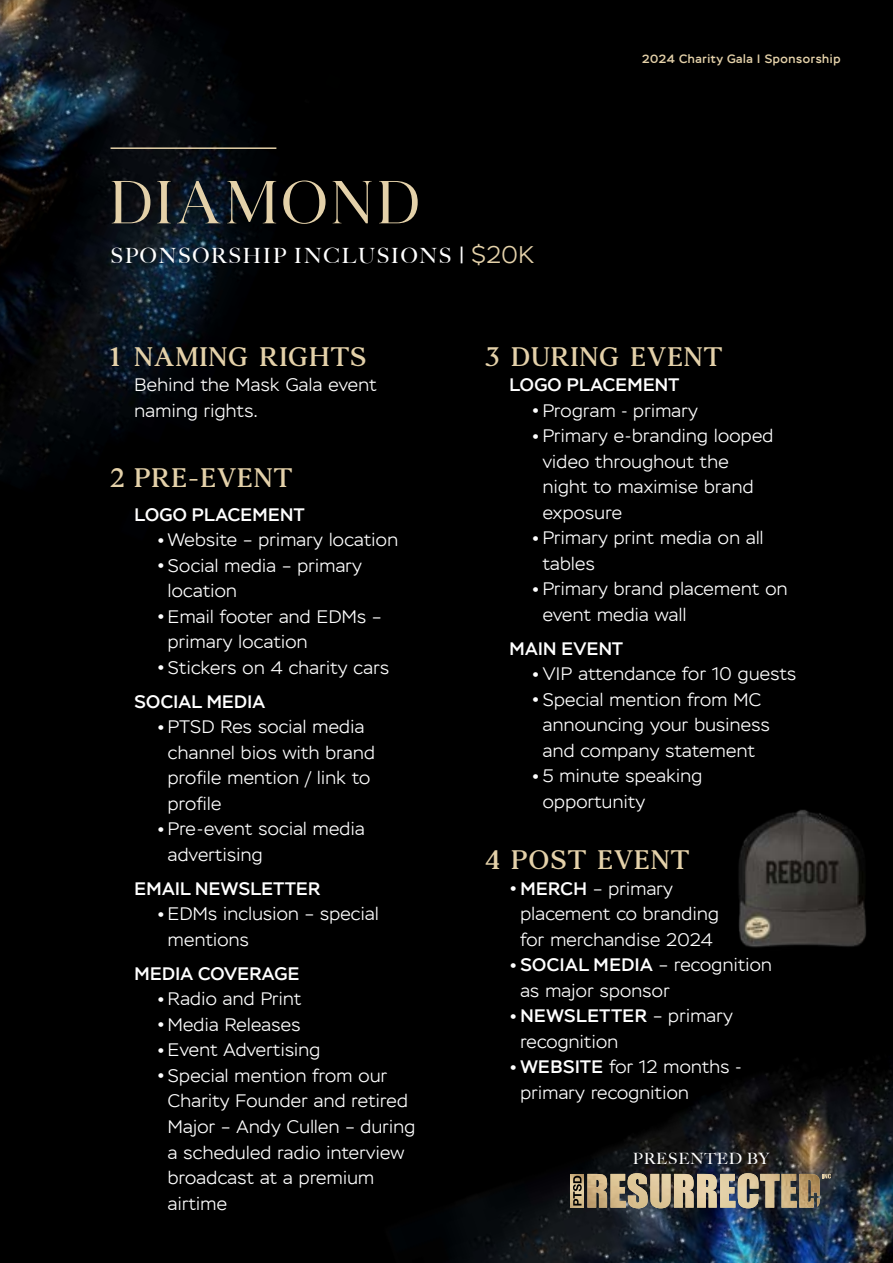
<style>
.page{position:relative;width:893px;height:1263px;background:#000}
.page>*{position:absolute;margin:0;border:0;box-sizing:border-box;transform-origin:0 0}
.t1{font:300 68.4px "Agatho";letter-spacing:.07em;color:#e4d1a9}
.t2{font:700 30px "Agatho";letter-spacing:.05em;color:#e4d1a9}
.t3{font:500 21px "Big Caslon";letter-spacing:.07em;color:#fff}
.t4{font:300 18px/25.5px "Stem";letter-spacing:.02em;color:#fff}
.t5{font:500 18px "Stem";letter-spacing:.02em;color:#fff}
.t6{font:500 15.6px "Big Caslon";letter-spacing:.05em;color:#fff}
.t7{font:500 12px "Stem";letter-spacing:.05em;color:#e4d1a9}
.s1{font-family:"Stem";font-weight:300;font-size:24px;color:#e4d1a9}
.s2{font-size:37.5px}
.s3{font-weight:500}
</style>
<div class="page">
<img style="left:0;top:0;width:277px;height:475px">
<img style="left:457px;top:1058px;width:436px;height:205px">
<img style="left:571px;top:1174px;width:2px;height:33px">
<svg style="left:573px;top:1173px;width:258px;height:35px;background:#9c8d72"></svg>
<hr style="left:111px;top:147px;width:165px;height:2px;background:#e4d1a9">
<img style="left:739px;top:810px;width:127px;height:138px">
<h1 class="t1" style="left:111px;top:176px;width:310px">DIAMOND</h1>
<p class="t3" style="left:111px;top:238px;width:425px">SPONSORSHIP INCLUSIONS | <span class="s1">$20K</span></p>
<p class="t7" style="left:642px;top:52px;width:200px">2024 Charity Gala | Sponsorship</p>
<h2 class="t2" style="left:111px;top:345px;width:257px">1 NAMING RIGHTS</h2>
<p class="t4" style="left:135px;top:373px;width:243px">Behind the Mask Gala event naming rights.</p>
<h2 class="t2" style="left:111px;top:466px;width:183px">2 PRE-EVENT</h2>
<p class="t5" style="left:135px;top:504px;width:171px">LOGO PLACEMENT</p>
<p class="t4" style="left:157px;top:528px;width:242px"><span class="s2">•</span>Website – primary location</p>
<p class="t4" style="left:168px;top:553px;width:196px;text-indent:-11px"><span class="s2">•</span>Social media – primary location</p>
<p class="t4" style="left:168px;top:604px;width:216px;text-indent:-11px"><span class="s2">•</span>Email footer and EDMs – primary location</p>
<p class="t4" style="left:135px;top:651px;width:256px;line-height:34px;text-indent:23px"><span class="s2">•</span>Stickers on 4 charity cars<br><span class="s3">SOCIAL MEDIA</span></p>
<p class="t4" style="left:168px;top:715px;width:209px;text-indent:-11px"><span class="s2">•</span>PTSD Res social media channel bios with brand profile mention / link to profile</p>
<p class="t4" style="left:168px;top:817px;width:198px;text-indent:-11px"><span class="s2">•</span>Pre-event social media advertising</p>
<p class="t5" style="left:135px;top:878px;width:187px">EMAIL NEWSLETTER</p>
<p class="t4" style="left:168px;top:902px;width:212px;text-indent:-11px"><span class="s2">•</span>EDMs inclusion – special mentions</p>
<p class="t5" style="left:135px;top:963px;width:166px">MEDIA COVERAGE</p>
<p class="t4" style="left:157px;top:987px;width:146px"><span class="s2">•</span>Radio and Print</p>
<p class="t4" style="left:157px;top:1012px;width:145px"><span class="s2">•</span>Media Releases</p>
<p class="t4" style="left:157px;top:1038px;width:165px"><span class="s2">•</span>Event Advertising</p>
<p class="t4" style="left:168px;top:1063px;width:249px;text-indent:-11px"><span class="s2">•</span>Special mention from our<br>Charity Founder and retired<br>Major – Andy Cullen – during a scheduled radio interview broadcast at a premium airtime</p>
<h2 class="t2" style="left:485px;top:345px;width:238px">3 DURING EVENT</h2>
<p class="t5" style="left:509px;top:374px;width:171px">LOGO PLACEMENT</p>
<p class="t4" style="left:532px;top:398px;width:167px"><span class="s2">•</span>Program - primary</p>
<p class="t4" style="left:543px;top:424px;width:232px;text-indent:-11px"><span class="s2">•</span>Primary e-branding looped video throughout the night to maximise brand exposure</p>
<p class="t4" style="left:543px;top:526px;width:222px;text-indent:-11px"><span class="s2">•</span>Primary print media on all tables</p>
<p class="t4" style="left:543px;top:577px;width:246px;text-indent:-11px"><span class="s2">•</span>Primary brand placement on event media wall</p>
<p class="t5" style="left:509px;top:638px;width:115px">MAIN EVENT</p>
<p class="t4" style="left:532px;top:662px;width:266px"><span class="s2">•</span>VIP attendance for 10 guests</p>
<p class="t4" style="left:532px;top:687px;width:239px;text-align:center"><span class="s2">•</span>Special mention from MC announcing your business and company statement</p>
<p class="t4" style="left:543px;top:764px;width:161px;text-indent:-11px"><span class="s2">•</span>5 minute speaking opportunity</p>
<h2 class="t2" style="left:485px;top:848px;width:205px">4 POST EVENT</h2>
<p class="t4" style="left:520px;top:876px;width:200px;text-indent:-11px"><span class="s2">•</span><span class="s3">MERCH</span> – primary placement co branding for merchandise 2024</p>
<p class="t4" style="left:520px;top:953px;width:253px;text-indent:-11px"><span class="s2">•</span><span class="s3">SOCIAL MEDIA</span> – recognition as major sponsor</p>
<p class="t4" style="left:520px;top:1004px;width:214px;text-indent:-11px"><span class="s2">•</span><span class="s3">NEWSLETTER</span> – primary recognition</p>
<p class="t4" style="left:520px;top:1055px;width:223px;text-indent:-11px"><span class="s2">•</span><span class="s3">WEBSITE</span> for 12 months - primary recognition</p>
<p class="t6" style="left:633px;top:1145px;width:138px">PRESENTED BY</p>
</div>
